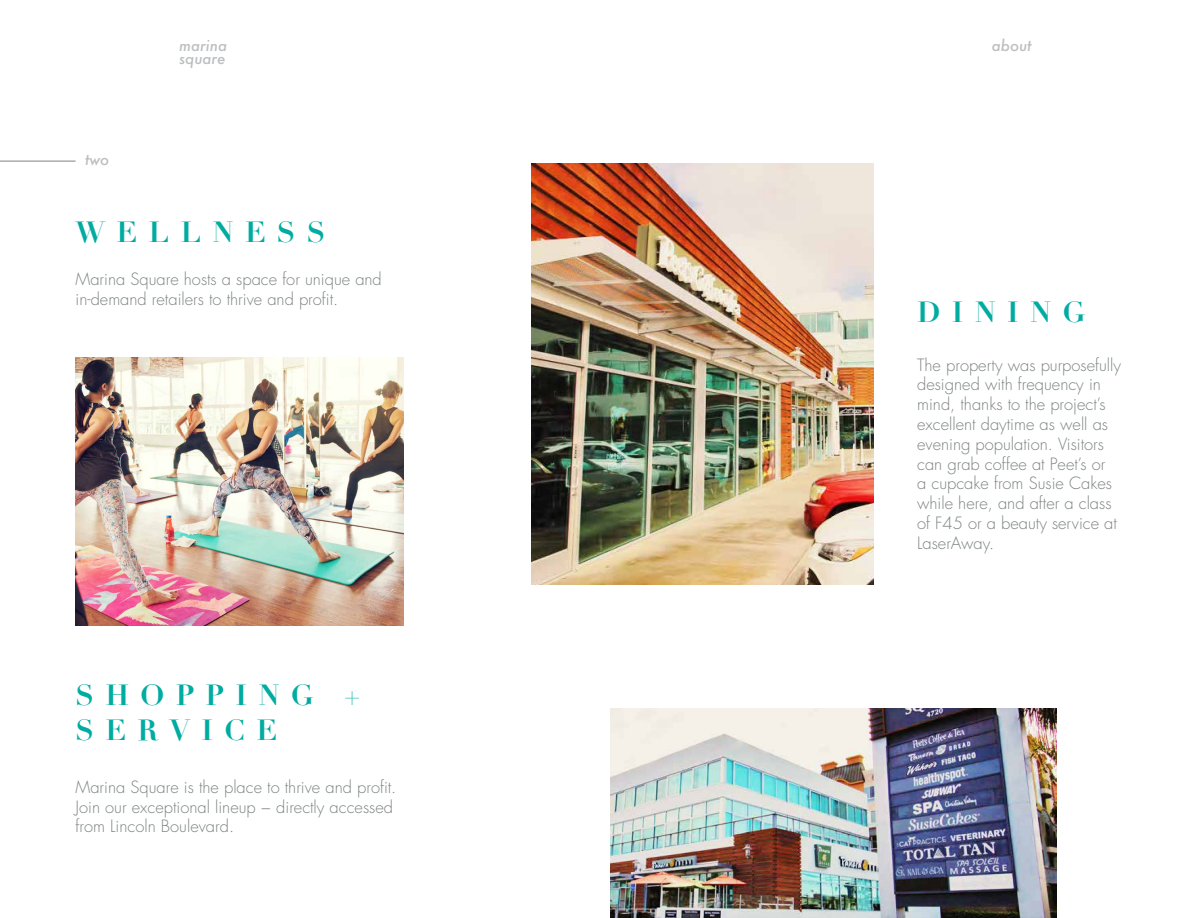
<style>
.page{position:relative;width:1188px;height:918px;background:#fff}
.page>*{position:absolute;margin:0;border:0;box-sizing:border-box;transform-origin:0 0}
.t1{font:700 28.5px/34.2px "Didot";letter-spacing:.4em;color:#00aca1}
.t2{font:300 16.5px/19.8px "Futura";color:#7e8383}
.t3{font:italic 500 15px/13.5px "Futura";color:#bcbec0}
</style>
<div class="page">
<img style="left:531px;top:164px;width:342px;height:420px">
<img style="left:610px;top:709px;width:446px;height:209px">
<img style="left:76px;top:357px;width:327px;height:269px">
<hr style="left:0;top:161px;width:76px;height:1px;background:#7e8383">
<p class="t3" style="left:85px;top:152px;width:26px">two</p>
<p class="t3" style="left:179px;top:38px;width:49px">marina square</p>
<p class="t3" style="left:992px;top:38px;width:41px">about</p>
<h1 class="t1" style="left:76px;top:215px;width:251px">WELLNESS</h1>
<p class="t2" style="left:76px;top:269px;width:308px">Marina Square hosts a space for unique and in-demand retailers to thrive and profit.</p>
<h1 class="t1" style="left:76px;top:678px;width:287px">SHOPPING +<br>SERVICE</h1>
<p class="t2" style="left:76px;top:777px;width:322px">Marina Square is the place to thrive and profit.<br>Join our exceptional lineup − directly accessed from Lincoln Boulevard.</p>
<h1 class="t1" style="left:917px;top:295px;width:169px">DINING</h1>
<p class="t2" style="left:917px;top:355px;width:205px">The property was purposefully designed with frequency in mind, thanks to the project’s excellent daytime as well as evening population. Visitors can grab coffee at Peet’s or<br>a cupcake from Susie Cakes while here, and after a class of F45 or a beauty service at<br>LaserAway.</p>
</div>
